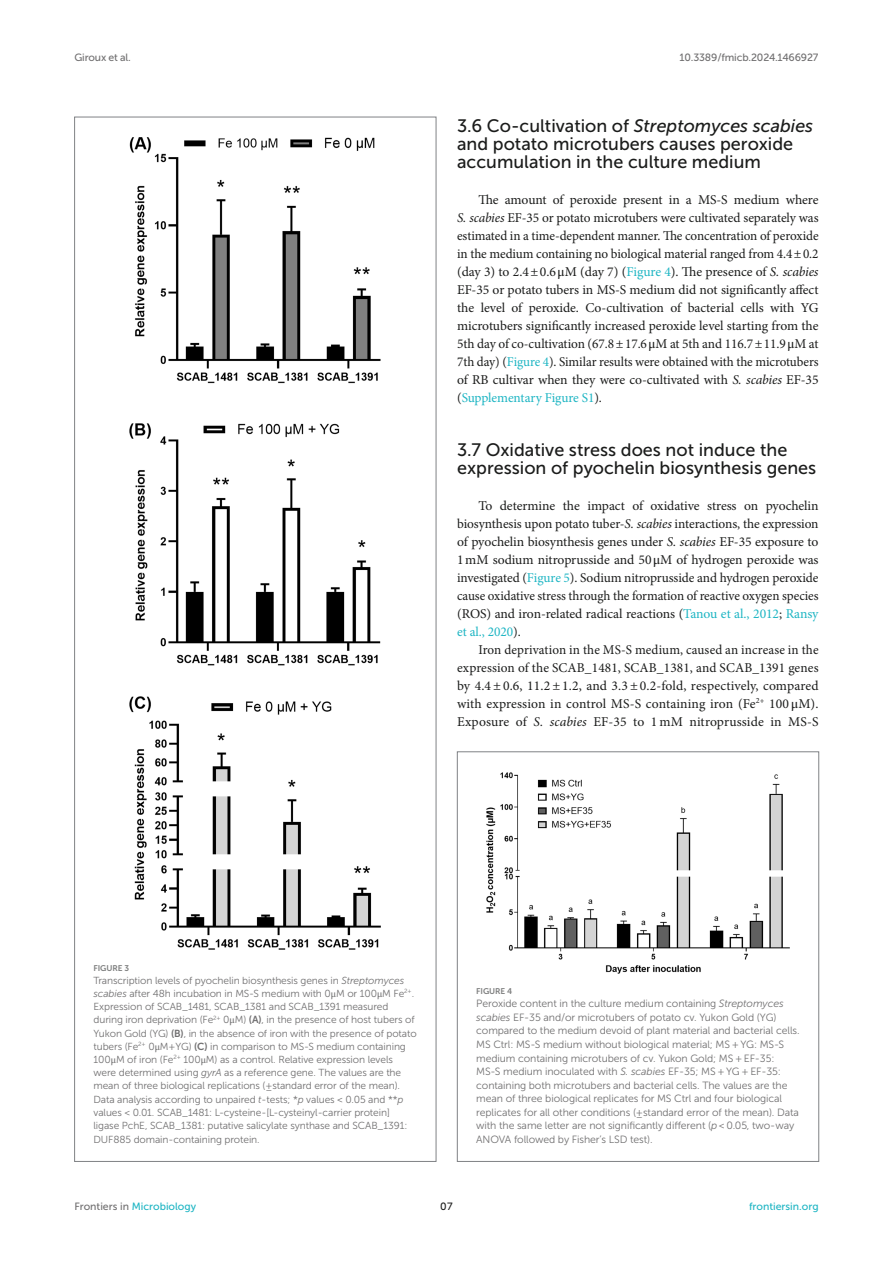
<style>
.page{position:relative;width:893px;height:1263px;background:#fff}
.page>*{position:absolute;margin:0;border:0;box-sizing:border-box;transform-origin:0 0}
.HEAD_2{font:18px/18px "Museo Sans 500";color:#1b1c1b}
.TEXT_FLUSH{font:13.5px/18px "Minion Pro";letter-spacing:-.005em;color:#1b1c1b;text-align:justify}
.TEXT{font:13.5px/18px "Minion Pro";letter-spacing:.01em;color:#1b1c1b;text-align:justify}
.FIG_LEG{font:10.5px/13.5px "Museo Sans 300";letter-spacing:-.01em;color:#706f70}
.t1{font:10.5px "Museo Sans 500";color:#1db5c3}
.t2{font:10.5px "Museo Sans 500";letter-spacing:-.015em;color:#706f70}
.t3{font:10.5px "Museo Sans 500";color:#1b1c1b}
.FIG_LEG-2{font:10.2px/13.2px "Museo Sans 300";letter-spacing:-.01em;color:#706f70}
.FIG_HD{font:8.25px "Museo Sans 700";letter-spacing:-.01em;color:#7e7f7f}
.s1{font-style:italic}
.s2{font-family:"STIX General"}
.s3{color:#1db5c3}
.s4{font-family:"Museo Sans 700"}
.s5{color:#706f70}
</style>
<div class="page">
<img style="left:129px;top:137px;width:252px;height:813px">
<img style="left:486px;top:772px;width:304px;height:202px">
<div style="left:457px;top:752px;width:362px;height:409px;border:1px solid #808285"></div>
<p class="t2" style="left:74px;top:51px;width:58px">Giroux et al.</p>
<p class="t2" style="left:679px;top:51px;width:140px">10.3389/fmicb.2024.1466927</p>
<p class="HEAD_2" style="left:457px;top:117px;width:358px">3.6 Co-cultivation of <span class="s1">Streptomyces scabies </span>and potato microtubers causes peroxide accumulation in the culture medium</p>
<p class="TEXT_FLUSH" style="left:457px;top:191px;width:363px;text-indent:21px">The amount of peroxide present in a MS-S medium where <span class="s1">S. scabies</span> EF-35 or potato microtubers were cultivated separately was estimated in a time-dependent manner. The concentration of peroxide in the medium containing no biological material ranged from 4.4±0.2 (day 3) to 2.4±0.6<span class="s2">μ</span>M (day 7) (<span class="s3">Figure 4</span>). The presence of <span class="s1">S. scabies </span>EF-35 or potato tubers in MS-S medium did not significantly affect the level of peroxide. Co-cultivation of bacterial cells with YG microtubers significantly increased peroxide level starting from the 5th day of co-cultivation (67.8±17.6<span class="s2">μ</span>M at 5th and 116.7±11.9<span class="s2">μ</span>M at 7th day) (<span class="s3">Figure 4</span>). Similar results were obtained with the microtubers of RB cultivar when they were co-cultivated with <span class="s1">S. scabies</span> EF-35 (<span class="s3">Supplementary Figure S1</span>).</p>
<p class="HEAD_2" style="left:457px;top:441px;width:361px">3.7 Oxidative stress does not induce the expression of pyochelin biosynthesis genes</p>
<p class="TEXT_FLUSH" style="left:457px;top:497px;width:363px;text-indent:21px">To determine the impact of oxidative stress on pyochelin biosynthesis upon potato tuber-<span class="s1">S. scabies</span> interactions, the expression of pyochelin biosynthesis genes under <span class="s1">S. scabies</span> EF-35 exposure to 1mM sodium nitroprusside and 50<span class="s2">μ</span>M of hydrogen peroxide was investigated (<span class="s3">Figure 5</span>). Sodium nitroprusside and hydrogen peroxide cause oxidative stress through the formation of reactive oxygen species (ROS) and iron-related radical reactions (<span class="s3">Tanou et al., 2012</span>; <span class="s3">Ransy et al., 2020</span>).</p>
<p class="TEXT" style="left:457px;top:641px;width:363px;text-indent:21px">Iron deprivation in the MS-S medium, caused an increase in the expression of the SCAB_1481, SCAB_1381, and SCAB_1391 genes by 4.4±0.6, 11.2± 1.2, and 3.3±0.2-fold, respectively, compared with expression in control MS-S containing iron (Fe<sup>2+</sup> 100 <span class="s2">μ</span>M).<br>Exposure of <span class="s1">S. scabies</span> EF-35 to 1 mM nitroprusside in MS-S</p>
<p class="FIG_HD" style="left:94px;top:963px;width:37px">FIGURE 3</p>
<p class="FIG_LEG-2" style="left:94px;top:974px;width:325px">Transcription levels of pyochelin biosynthesis genes in <span class="s1">Streptomyces scabies</span> after 48 h incubation in MS-S medium with 0 <span class="s2">μ</span>M or 100 <span class="s2">μ</span>M Fe<sup>2+</sup>.<br>Expression of SCAB_1481, SCAB_1381 and SCAB_1391 measured during iron deprivation (Fe<sup>2+</sup> 0 <span class="s2">μ</span>M) <span class="s4">(A)</span>, in the presence of host tubers of Yukon Gold (YG) <span class="s4">(B)</span>, in the absence of iron with the presence of potato tubers (Fe<sup>2+</sup> 0 <span class="s2">μ</span>M + YG) <span class="s4">(C)</span> in comparison to MS-S medium containing 100 <span class="s2">μ</span>M of iron (Fe<sup>2+</sup> 100 <span class="s2">μ</span>M) as a control. Relative expression levels were determined using <span class="s1">gyrA</span> as a reference gene. The values are the mean of three biological replications (±standard error of the mean).<br>Data analysis according to unpaired <span class="s1">t</span>-tests; *<span class="s1">p</span> values &lt; 0.05 and **<span class="s1">p </span>values &lt; 0.01. SCAB_1481: L-cysteine-[L-cysteinyl-carrier protein] ligase PchE, SCAB_1381: putative salicylate synthase and SCAB_1391:<br>DUF885 domain-containing protein.</p>
<p class="FIG_HD" style="left:476px;top:986px;width:37px">FIGURE 4</p>
<p class="FIG_LEG" style="left:476px;top:997px;width:325px">Peroxide content in the culture medium containing <span class="s1">Streptomyces scabies</span> EF-35 and/or microtubers of potato cv. Yukon Gold (YG) compared to the medium devoid of plant material and bacterial cells.<br>MS Ctrl: MS-S medium without biological material; MS + YG: MS-S medium containing microtubers of cv. Yukon Gold; MS + EF-35:<br>MS-S medium inoculated with <span class="s1">S. scabies</span> EF-35; MS + YG + EF-35: containing both microtubers and bacterial cells. The values are the mean of three biological replicates for MS Ctrl and four biological replicates for all other conditions (±standard error of the mean). Data with the same letter are not significantly different (<span class="s1">p</span> &lt; 0.05, two-way ANOVA followed by Fisher’s LSD test).</p>
<p class="t1" style="left:74px;top:1200px;width:123px"><span class="s5">Frontiers in</span> Microbiology</p>
<p class="t3" style="left:440px;top:1200px;width:14px">07</p>
<p class="t1" style="left:749px;top:1200px;width:71px">frontiersin.org</p>
</div>
